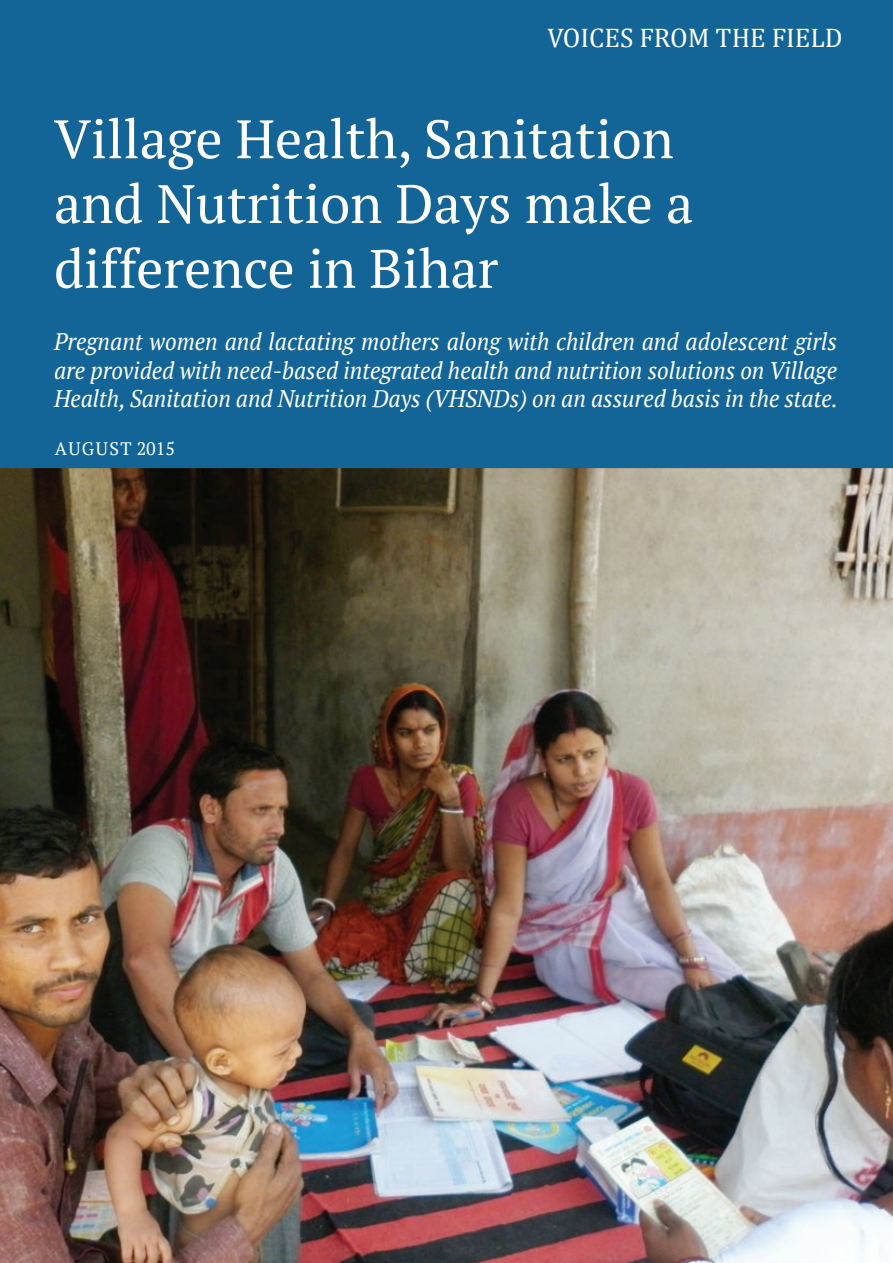
<style>
.page{position:relative;width:893px;height:1263px;background:#fff}
.page>*{position:absolute;margin:0;border:0;box-sizing:border-box;transform-origin:0 0}
.t1{font:54px/64.8px "PT Serif";color:#fff}
.t2{font:27px "Cambria Math";color:#fff}
.t3{font:italic 24px/28.8px "PT Serif";color:#fff;text-align:justify;scale:.95 1}
.t4{font:18px "PT Serif";letter-spacing:.08em;color:#fff}
</style>
<div class="page">
<img style="left:0;top:468px;width:893px;height:795px">
<div style="left:1px;top:1px;width:891px;height:466px;background:#146597"></div>
<p class="t2" style="left:547px;top:22px;width:297px">VOICES FROM THE FIELD</p>
<h1 class="t1" style="left:54px;top:106px;width:641px">Village Health, Sanitation and Nutrition Days make a difference in Bihar</h1>
<p class="t3" style="left:54px;top:327px;width:827px">Pregnant women and lactating mothers along with children and adolescent girls are provided with need-based integrated health and nutrition solutions on Village Health, Sanitation and Nutrition Days (VHSNDs) on an assured basis in the state.</p>
<p class="t4" style="left:55px;top:437px;width:122px">august 2015</p>
</div>
